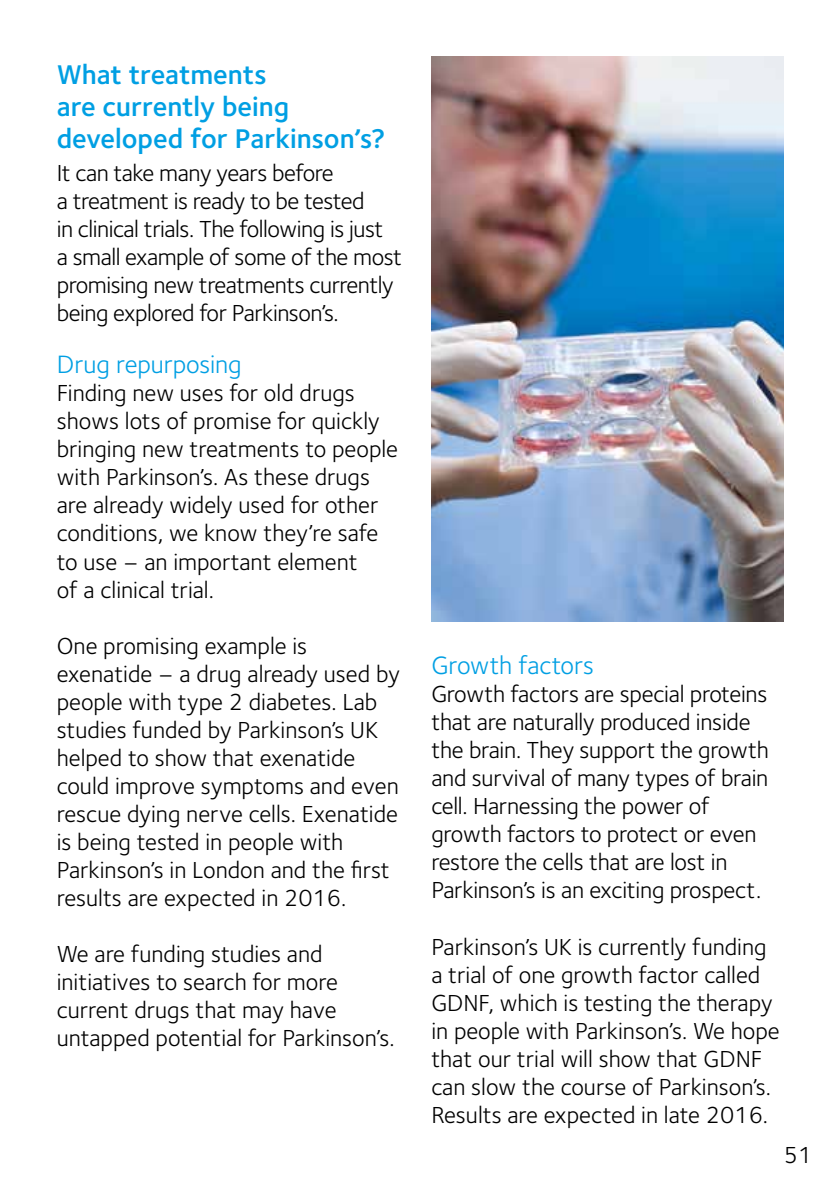
<style>
.page{position:relative;width:840px;height:1191px;background:#fff}
.page>*{position:absolute;margin:0;border:0;box-sizing:border-box;transform-origin:0 0}
.t1{font:600 28px/32px "Foundry Sterling";color:#009fe3}
.t2{font:26px "Foundry Sterling";letter-spacing:-.005em;color:#009fe3}
.t3{font:24px/28px "Foundry Sterling";color:#000}
.t4{font:24px/28px "Foundry Sterling";letter-spacing:-.02em;color:#000}
</style>
<div class="page">
<img style="left:431px;top:57px;width:351px;height:564px">
<p class="t1" style="left:57px;top:59px;width:330px">What treatments<br>are currently being developed for Parkinson’s?</p>
<p class="t4" style="left:57px;top:159px;width:346px">It can take many years before<br>a treatment is ready to be tested<br>in clinical trials. The following is just<br>a small example of some of the most promising new treatments currently being explored for Parkinson’s.</p>
<p class="t2" style="left:57px;top:350px;width:186px">Drug repurposing</p>
<p class="t3" style="left:57px;top:379px;width:342px">Finding new uses for old drugs shows lots of promise for quickly bringing new treatments to people with Parkinson’s. As these drugs are already widely used for other conditions, we know they’re safe to use – an important element<br>of a clinical trial.</p>
<p class="t3" style="left:57px;top:631px;width:344px">One promising example is exenatide – a drug already used by people with type 2 diabetes. Lab studies funded by Parkinson’s UK helped to show that exenatide could improve symptoms and even rescue dying nerve cells. Exenatide is being tested in people with<br>Parkinson’s in London and the first results are expected in 2016.</p>
<p class="t3" style="left:57px;top:940px;width:339px">We are funding studies and initiatives to search for more current drugs that may have untapped potential for Parkinson’s.</p>
<p class="t2" style="left:431px;top:650px;width:164px">Growth factors</p>
<p class="t3" style="left:431px;top:680px;width:339px">Growth factors are special proteins that are naturally produced inside the brain. They support the growth and survival of many types of brain cell. Harnessing the power of growth factors to protect or even restore the cells that are lost in Parkinson’s is an exciting prospect.</p>
<p class="t3" style="left:431px;top:932px;width:350px">Parkinson’s UK is currently funding a trial of one growth factor called GDNF, which is testing the therapy in people with Parkinson’s. We hope that our trial will show that GDNF can slow the course of Parkinson’s.<br>Results are expected in late 2016.</p>
<p class="t3" style="left:783px;top:1141px;width:30px">51</p>
</div>
